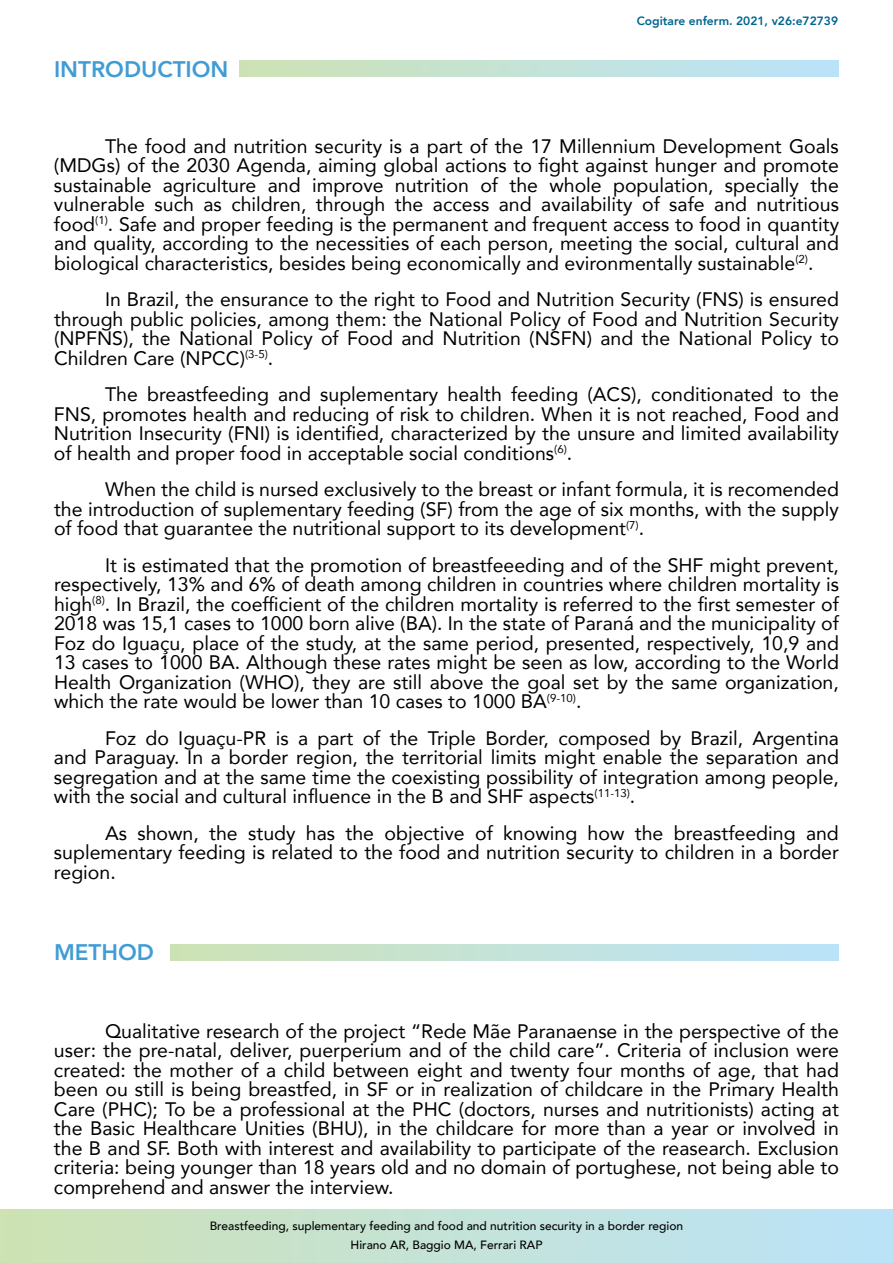
<style>
.page{position:relative;width:893px;height:1263px;background:#fff}
.page>*{position:absolute;margin:0;border:0;box-sizing:border-box;transform-origin:0 0}
.t1{font:800 22.5px "Avenir";color:#409cd4}
.t2{font:19.5px/19.5px "Avenir";color:#000;text-align:justify}
.t3{font:500 12px/18.6px "Avenir";color:#000;text-align:center}
.t4{font:800 12px "Avenir";color:#00658f}
</style>
<div class="page">
<div style="left:240px;top:60px;width:599px;height:17px;background:linear-gradient(to right,#cee2b5,#bae3fb)"></div>
<div style="left:170px;top:944px;width:669px;height:16px;background:linear-gradient(to right,#cee2b5,#bae3fb)"></div>
<svg style="left:0;top:1209px;width:893px;height:54px;background:#c4e2d6"></svg>
<p class="t1" style="left:54px;top:51px;width:176px">INTRODUCTION</p>
<p class="t4" style="left:637px;top:12px;width:203px">Cogitare enferm. 2021, v26:e72739</p>
<p class="t2" style="left:54px;top:136px;width:787px;text-indent:51px">The food and nutrition security is a part of the 17 Millennium Development Goals (MDGs) of the 2030 Agenda, aiming global actions to fight against hunger and promote sustainable agriculture and improve nutrition of the whole population, specially the vulnerable such as children, through the access and availability of safe and nutritious food<sup>(1)</sup>. Safe and proper feeding is the permanent and frequent access to food in quantity and quality, according to the necessities of each person, meeting the social, cultural and biological characteristics, besides being economically and evironmentally sustainable<sup>(2)</sup>.</p>
<p class="t2" style="left:54px;top:289px;width:786px;text-indent:51px">In Brazil, the ensurance to the right to Food and Nutrition Security (FNS) is ensured through public policies, among them: the National Policy of Food and Nutrition Security (NPFNS), the National Policy of Food and Nutrition (NSFN) and the National Policy to Children Care (NPCC)<sup>(3-5)</sup>.</p>
<p class="t2" style="left:54px;top:384px;width:786px;text-indent:51px">The breastfeeding and suplementary health feeding (ACS), conditionated to the FNS, promotes health and reducing of risk to children. When it is not reached, Food and Nutrition Insecurity (FNI) is identified, characterized by the unsure and limited availability of health and proper food in acceptable social conditions<sup>(6)</sup>.</p>
<p class="t2" style="left:54px;top:479px;width:786px;text-indent:51px">When the child is nursed exclusively to the breast or infant formula, it is recomended the introduction of suplementary feeding (SF) from the age of six months, with the supply of food that guarantee the nutritional support to its development<sup>(7)</sup>.</p>
<p class="t2" style="left:54px;top:555px;width:786px;text-indent:51px">It is estimated that the promotion of breastfeeeding and of the SHF might prevent, respectively, 13% and 6% of death among children in countries where children mortality is high<sup>(8)</sup>. In Brazil, the coefficient of the children mortality is referred to the first semester of 2018 was 15,1 cases to 1000 born alive (BA). In the state of Paraná and the municipality of Foz do Iguaçu, place of the study, at the same period, presented, respectively, 10,9 and 13 cases to 1000 BA. Although these rates might be seen as low, according to the World Health Organization (WHO), they are still above the goal set by the same organization, which the rate would be lower than 10 cases to 1000 BA<sup>(9-10)</sup>.</p>
<p class="t2" style="left:54px;top:728px;width:786px;text-indent:51px">Foz do Iguaçu-PR is a part of the Triple Border, composed by Brazil, Argentina and Paraguay. In a border region, the territorial limits might enable the separation and segregation and at the same time the coexisting possibility of integration among people, with the social and cultural influence in the B and SHF aspects<sup>(11-13)</sup>.</p>
<p class="t2" style="left:54px;top:823px;width:786px;text-indent:51px">As shown, the study has the objective of knowing how the breastfeeding and suplementary feeding is related to the food and nutrition security to children in a border region.</p>
<p class="t1" style="left:54px;top:935px;width:101px">METHOD</p>
<p class="t2" style="left:54px;top:1020px;width:786px;text-indent:51px">Qualitative research of the project “Rede Mãe Paranaense in the perspective of the user: the pre-natal, deliver, puerperium and of the child care”. Criteria of inclusion were created: the mother of a child between eight and twenty four months of age, that had been ou still is being breastfed, in SF or in realization of childcare in the Primary Health Care (PHC); To be a professional at the PHC (doctors, nurses and nutritionists) acting at the Basic Healthcare Unities (BHU), in the childcare for more than a year or involved in the B and SF. Both with interest and availability to participate of the reasearch. Exclusion criteria: being younger than 18 years old and no domain of portughese, not being able to comprehend and answer the interview.</p>
<p class="t3" style="left:210px;top:1216px;width:475px">Breastfeeding, suplementary feeding and food and nutrition security in a border region<br>Hirano AR, Baggio MA, Ferrari RAP</p>
</div>
